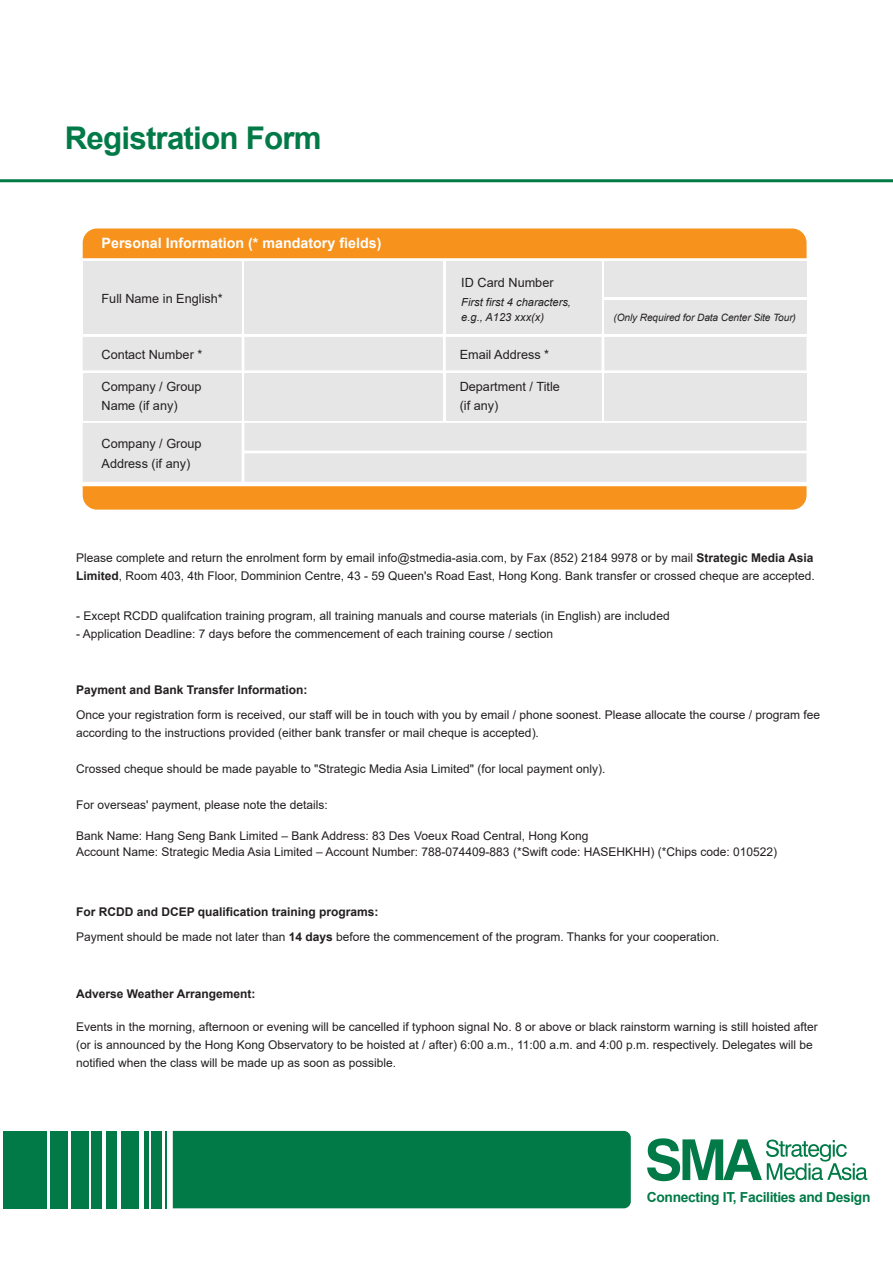
<style>
.page{position:relative;width:893px;height:1263px;background:#fff}
.page>*{position:absolute;margin:0;border:0;box-sizing:border-box;transform-origin:0 0}
.t1{font:700 31.35px "Arial";letter-spacing:-.025em;color:#017a47}
.t2{font:700 14.25px "Arial";color:#fff}
.t3{font:700 13.8px "Arial";letter-spacing:-.025em;color:#017a47}
.t4{font:12.75px/19.6px "Arial";color:#231f20}
.t5{font:12px/18px "Arial";color:#231f20}
.t6{font:700 12px "Arial";color:#231f20}
.t7{font:italic 11.1px/15.9px "Arial";color:#231f20}
.t8{font:italic 10.2px "Arial";letter-spacing:-.01em;color:#231f20}
.s1{font-weight:700}
</style>
<div class="page">
<hr style="left:0;top:179px;width:893px;height:3px;background:#017a47">
<div style="left:173px;top:1131px;width:458px;height:77px;background:#017a47"></div>
<div style="left:91px;top:1131px;width:11px;height:77px;background:#017a47"></div>
<div style="left:151px;top:1131px;width:11px;height:77px;background:#017a47"></div>
<div style="left:144px;top:1131px;width:5px;height:77px;background:#017a47"></div>
<hr style="left:165px;top:1131px;width:2px;height:77px;background:#017a47">
<div style="left:106px;top:1131px;width:11px;height:77px;background:#017a47"></div>
<div style="left:71px;top:1131px;width:18px;height:77px;background:#017a47"></div>
<div style="left:121px;top:1131px;width:18px;height:77px;background:#017a47"></div>
<div style="left:3px;top:1131px;width:43px;height:77px;background:#017a47"></div>
<div style="left:50px;top:1131px;width:18px;height:77px;background:#017a47"></div>
<svg style="left:647px;top:1138px;width:220px;height:43px"></svg>
<div style="left:83px;top:261px;width:159px;height:73px;background:#e6e6e6"></div>
<div style="left:244px;top:261px;width:199px;height:73px;background:#e6e6e6"></div>
<div style="left:446px;top:261px;width:156px;height:73px;background:#e6e6e6"></div>
<div style="left:604px;top:300px;width:202px;height:34px;background:#e6e6e6"></div>
<div style="left:604px;top:262px;width:202px;height:35px;background:#e6e6e6"></div>
<div style="left:83px;top:373px;width:159px;height:47px;background:#e6e6e6"></div>
<div style="left:244px;top:373px;width:199px;height:47px;background:#e6e6e6"></div>
<div style="left:446px;top:373px;width:156px;height:47px;background:#e6e6e6"></div>
<div style="left:604px;top:373px;width:202px;height:47px;background:#e6e6e6"></div>
<div style="left:83px;top:337px;width:723px;height:33px;background:#e6e6e6"></div>
<div style="left:83px;top:228px;width:723px;height:30px;background:#f7931d"></div>
<svg style="left:83px;top:423px;width:723px;height:87px;background:#ecd1b2"></svg>
<h1 class="t1" style="left:65px;top:115px;width:258px">Registration Form</h1>
<p class="t2" style="left:102px;top:233px;width:281px">Personal Information (* mandatory fields)</p>
<p class="t4" style="left:102px;top:288px;width:123px">Full Name in English*</p>
<p class="t4" style="left:461px;top:272px;width:94px">ID Card Number</p>
<p class="t7" style="left:461px;top:294px;width:111px">First first 4 characters, e.g., A123 xxx(x)</p>
<p class="t4" style="left:102px;top:345px;width:102px">Contact Number *</p>
<p class="t4" style="left:460px;top:345px;width:91px">Email Address *</p>
<p class="t4" style="left:102px;top:376px;width:102px">Company / Group<br>Name (if any)</p>
<p class="t4" style="left:460px;top:376px;width:102px">Department / Title (if any)</p>
<p class="t4" style="left:102px;top:434px;width:102px">Company / Group<br>Address (if any)</p>
<p class="t8" style="left:613px;top:311px;width:184px">(Only Required for Data Center Site Tour)</p>
<p class="t5" style="left:76px;top:549px;width:740px">Please complete and return the enrolment form by email info@stmedia-asia.com, by Fax (852) 2184 9978 or by mail <span class="s1">Strategic Media Asia<br>Limited</span>, Room 403, 4th Floor, Domminion Centre, 43 - 59 Queen's Road East, Hong Kong. Bank transfer or crossed cheque are accepted.</p>
<p class="t5" style="left:76px;top:607px;width:595px">- Except RCDD qualifcation training program, all training manuals and course materials (in English) are included</p>
<p class="t5" style="left:76px;top:625px;width:478px">- Application Deadline: 7 days before the commencement of each training course / section</p>
<p class="t6" style="left:76px;top:681px;width:233px">Payment and Bank Transfer Information:</p>
<p class="t5" style="left:76px;top:706px;width:746px">Once your registration form is received, our staff will be in touch with you by email / phone soonest. Please allocate the course / program fee according to the instructions provided (either bank transfer or mail cheque is accepted).</p>
<p class="t5" style="left:76px;top:760px;width:531px">Crossed cheque should be made payable to "Strategic Media Asia Limited" (for local payment only).</p>
<p class="t5" style="left:76px;top:796px;width:253px">For overseas' payment, please note the details:</p>
<p class="t5" style="left:76px;top:827px;width:702px;line-height:16.5px">Bank Name: Hang Seng Bank Limited – Bank Address: 83 Des Voeux Road Central, Hong Kong<br>Account Name: Strategic Media Asia Limited – Account Number: 788-074409-883 (*Swift code: HASEHKHH) (*Chips code: 010522)</p>
<p class="t5" style="left:76px;top:899px;width:645px;line-height:25.5px"><span class="s1">For RCDD and DCEP qualification training programs:<br></span>Payment should be made not later than <span class="s1">14 days</span> before the commencement of the program. Thanks for your cooperation.</p>
<p class="t6" style="left:76px;top:985px;width:181px">Adverse Weather Arrangement:</p>
<p class="t5" style="left:76px;top:1018px;width:743px">Events in the morning, afternoon or evening will be cancelled if typhoon signal No. 8 or above or black rainstorm warning is still hoisted after (or is announced by the Hong Kong Observatory to be hoisted at / after) 6:00 a.m., 11:00 a.m. and 4:00 p.m. respectively. Delegates will be notified when the class will be made up as soon as possible.</p>
<p class="t3" style="left:647px;top:1188px;width:225px">Connecting IT, Facilities and Design</p>
</div>
